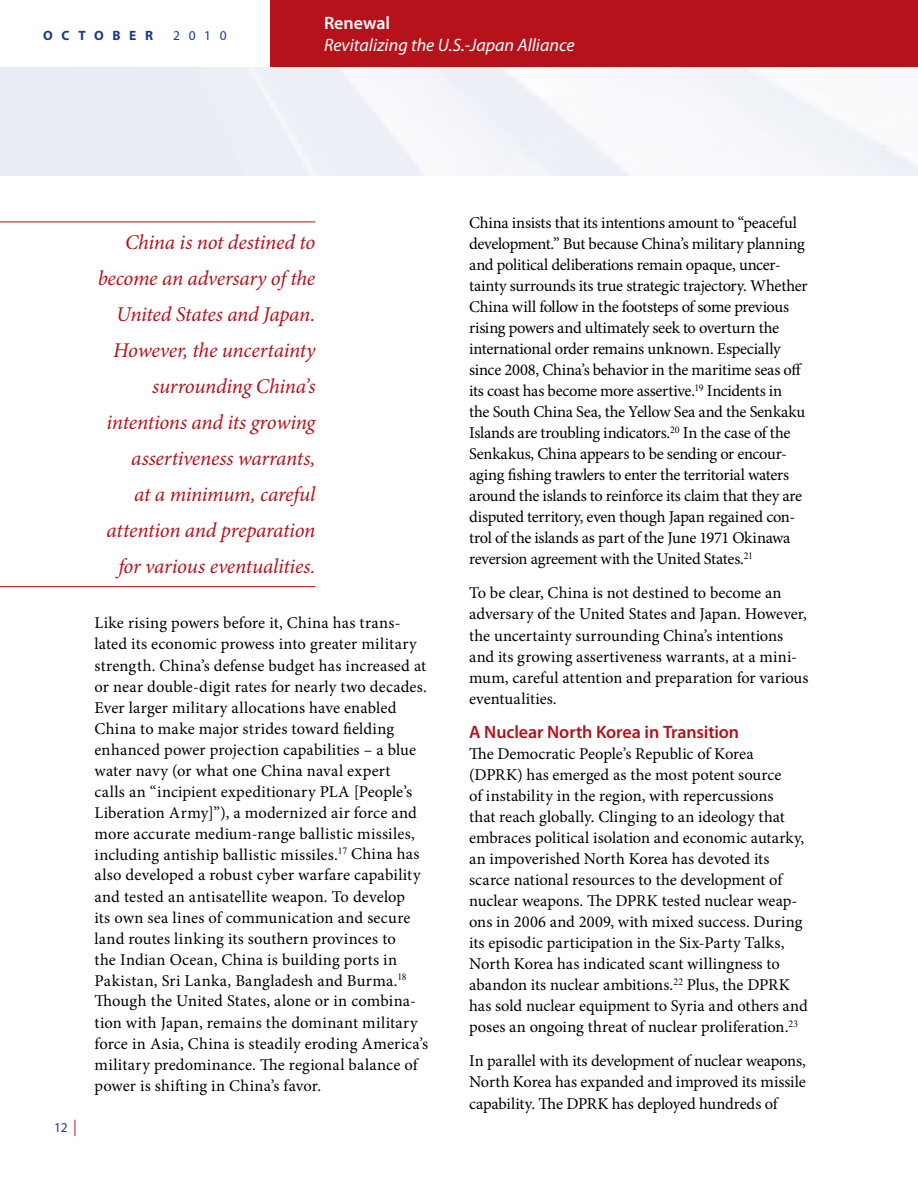
<style>
.page{position:relative;width:918px;height:1188px;background:#fff}
.page>*{position:absolute;margin:0;border:0;box-sizing:border-box;transform-origin:0 0}
.t1{font:italic 21px/36px "Minion Pro";letter-spacing:-.015em;color:#b5121b;text-align:right}
.t2{font:italic 18px "Myriad Pro";color:#fff}
.t3{font:600 18px "Myriad Pro";letter-spacing:-.01em;color:#b5121b}
.t4{font:600 18px "Myriad Pro";color:#fff}
.t5{font:16.5px/21px "Minion Pro";color:#000}
.t6{font:16.5px/21px "Minion Pro";letter-spacing:-.02em;color:#000}
.t7{font:700 13.5px "Myriad Pro";letter-spacing:.64em;color:#19398a}
.t8{font:13.5px "Myriad Pro";letter-spacing:.64em;color:#19398a}
.s1{font-size:16.5px;color:#b5121b}
</style>
<div class="page">
<div style="left:270px;top:0;width:648px;height:68px;background:#b5121b"></div>
<hr style="left:0;top:222px;width:315px;height:1px;background:#b5121b">
<hr style="left:0;top:586px;width:315px;height:1px;background:#b5121b">
<p class="t7" style="left:43px;top:27px;width:111px">OCTOBER</p>
<p class="t8" style="left:173px;top:28px;width:55px">2010</p>
<p class="t4" style="left:324px;top:12px;width:68px">Renewal</p>
<p class="t2" style="left:324px;top:34px;width:252px">Revitalizing the U.S.-Japan Alliance</p>
<p class="t8" style="left:54px;top:1119px;width:24px">12 <span class="s1">|</span></p>
<p class="t1" style="left:98px;top:225px;width:219px">China is not destined to become an adversary of the<br>United States and Japan.<br>However, the uncertainty surrounding China’s intentions and its growing assertiveness warrants,<br>at a minimum, careful attention and preparation for various eventualities.</p>
<p class="t5" style="left:94px;top:613px;width:335px">Like rising powers before it, China has trans&shy;lated its economic prowess into greater military strength. China’s defense budget has increased at or near double-digit rates for nearly two decades.<br>Ever larger military allocations have enabled China to make major strides toward fielding enhanced power projection capabilities – a blue water navy (or what one China naval expert<br>calls an “incipient expeditionary PLA [People’s Liberation Army]”), a modernized air force and more accurate medium-range ballistic missiles, including antiship ballistic missiles.<sup>17</sup> China has also developed a robust cyber warfare capability and tested an antisatellite weapon. To develop<br>its own sea lines of communication and secure land routes linking its southern provinces to<br>the Indian Ocean, China is building ports in Pakistan, Sri Lanka, Bangladesh and Burma.<sup>18<br></sup>Though the United States, alone or in combina&shy;tion with Japan, remains the dominant military force in Asia, China is steadily eroding America’s military predominance. The regional balance of power is shifting in China’s favor.</p>
<p class="t6" style="left:469px;top:212px;width:340px">China insists that its intentions amount to “peaceful development.” But because China’s military planning and political deliberations remain opaque, uncer&shy;tainty surrounds its true strategic trajectory. Whether China will follow in the footsteps of some previous rising powers and ultimately seek to overturn the international order remains unknown. Especially since 2008, China’s behavior in the maritime seas off its coast has become more assertive.<sup>19</sup> Incidents in<br>the South China Sea, the Yellow Sea and the Senkaku Islands are troubling indicators.<sup>20</sup> In the case of the Senkakus, China appears to be sending or encour&shy;aging fishing trawlers to enter the territorial waters around the islands to reinforce its claim that they are disputed territory, even though Japan regained con&shy;trol of the islands as part of the June 1971 Okinawa reversion agreement with the United States.<sup>21</sup></p>
<p class="t5" style="left:469px;top:583px;width:341px">To be clear, China is not destined to become an adversary of the United States and Japan. However, the uncertainty surrounding China’s intentions and its growing assertiveness warrants, at a mini&shy;mum, careful attention and preparation for various eventualities.</p>
<p class="t3" style="left:469px;top:720px;width:272px">A Nuclear North Korea in Transition</p>
<p class="t5" style="left:469px;top:743px;width:340px">The Democratic People’s Republic of Korea (DPRK) has emerged as the most potent source<br>of instability in the region, with repercussions<br>that reach globally. Clinging to an ideology that embraces political isolation and economic autarky, an impoverished North Korea has devoted its scarce national resources to the development of nuclear weapons. The DPRK tested nuclear weap&shy;ons in 2006 and 2009, with mixed success. During its episodic participation in the Six-Party Talks, North Korea has indicated scant willingness to abandon its nuclear ambitions.<sup>22</sup> Plus, the DPRK has sold nuclear equipment to Syria and others and poses an ongoing threat of nuclear proliferation.<sup>23</sup></p>
<p class="t5" style="left:469px;top:1051px;width:338px;text-align:justify">In parallel with its development of nuclear weapons, North Korea has expanded and improved its missile capability. The DPRK has deployed hundreds of</p>
</div>
